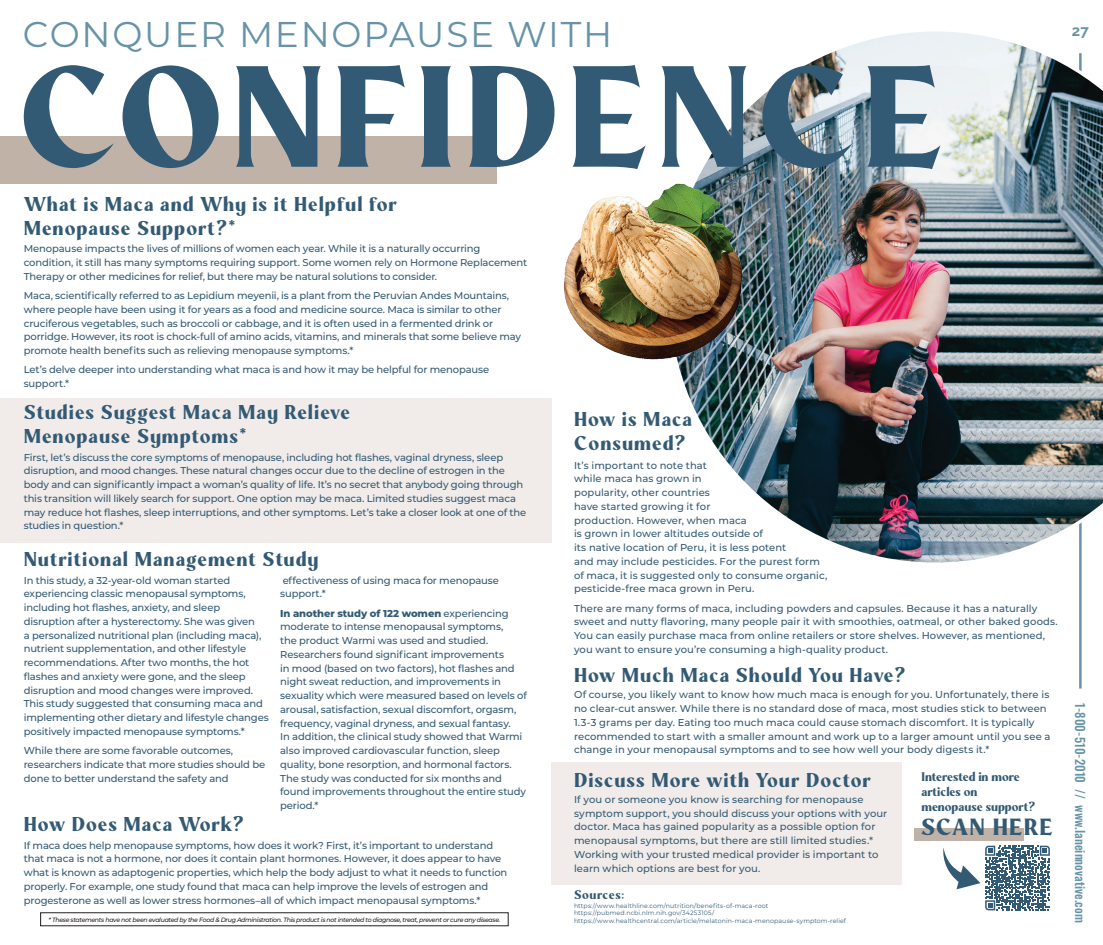
<style>
.page{position:relative;width:1103px;height:945px;background:#fff}
.page>*{position:absolute;margin:0;border:0;box-sizing:border-box;transform-origin:0 0}
.t1{font:900 143.62px "Mondia";letter-spacing:.05em;color:#335a74}
.t2{font:35.75px "Montserrat";letter-spacing:.05em;color:#6693a7}
.t3{font:900 23.38px "Mondia";letter-spacing:.05em;color:#335a74}
.t4{font:900 20px/24px "Mondia";letter-spacing:.05em;color:#335a74}
.t5{font:700 15px "Raleway";color:#6693a7}
.t6{font:900 12.5px/15px "Mondia";color:#335a74}
.t7{font:500 12.5px "Oswald";color:#6693a7}
.t8{font:900 12.5px "Mondia";letter-spacing:.045em;color:#335a74}
.t9{font:500 10px/13.8px "Montserrat";letter-spacing:-.01em;color:#335a74}
.t10{font:6.25px/7.5px "Montserrat";letter-spacing:.015em;color:#335a74}
.t11{font:italic 500 6.25px "Montserrat";letter-spacing:-.05em;color:#231f20}
.s1{font-weight:800}
</style>
<div class="page">
<hr style="left:1079px;top:53px;width:2px;height:636px;background:#6693a7">
<div style="left:551px;top:762px;width:350px;height:123px;background:#f1ece9"></div>
<div style="left:0;top:398px;width:551px;height:144px;background:#f1ece9"></div>
<div style="left:914px;top:829px;width:109px;height:12px;background:#c0b2a6"></div>
<svg style="left:943px;top:846px;width:106px;height:64px"></svg>
<img style="left:678px;top:31px;width:424px;height:535px">
<div style="left:0;top:136px;width:497px;height:48px;background:#c0b2a6"></div>
<img style="left:564px;top:181px;width:184px;height:184px">
<div style="left:40px;top:912px;width:468px;height:14px;border:1px solid #231f20"></div>
<h2 class="t2" style="left:23px;top:10px;width:591px">CONQUER MENOPAUSE WITH</h2>
<h1 class="t1" style="left:19px;top:28px;width:926px">CONFIDENCE</h1>
<h3 class="t4" style="left:24px;top:192px;width:375px">What is Maca and Why is it Helpful for<br>Menopause Support?*</h3>
<p class="t9" style="left:24px;top:242px;width:505px">Menopause impacts the lives of millions of women each year. While it is a naturally occurring condition, it still has many symptoms requiring support. Some women rely on Hormone Replacement<br>Therapy or other medicines for relief, but there may be natural solutions to consider.</p>
<p class="t9" style="left:24px;top:288px;width:499px">Maca, scientifically referred to as Lepidium meyenii, is a plant from the Peruvian Andes Mountains, where people have been using it for years as a food and medicine source. Maca is similar to other cruciferous vegetables, such as broccoli or cabbage, and it is often used in a fermented drink or porridge. However, its root is chock-full of amino acids, vitamins, and minerals that some believe may promote health benefits such as relieving menopause symptoms.*</p>
<p class="t9" style="left:24px;top:362px;width:467px">Let’s delve deeper into understanding what maca is and how it may be helpful for menopause support.*</p>
<h3 class="t4" style="left:24px;top:400px;width:327px">Studies Suggest Maca May Relieve<br>Menopause Symptoms*</h3>
<p class="t9" style="left:24px;top:450px;width:504px">First, let’s discuss the core symptoms of menopause, including hot flashes, vaginal dryness, sleep disruption, and mood changes. These natural changes occur due to the decline of estrogen in the body and can significantly impact a woman’s quality of life. It’s no secret that anybody going through this transition will likely search for support. One option may be maca. Limited studies suggest maca may reduce hot flashes, sleep interruptions, and other symptoms. Let’s take a closer look at one of the studies in question.*</p>
<h3 class="t4" style="left:24px;top:547px;width:296px">Nutritional Management Study</h3>
<p class="t9" style="left:24px;top:573px;width:246px">In this study, a 32-year-old woman started experiencing classic menopausal symptoms, including hot flashes, anxiety, and sleep disruption after a hysterectomy. She was given<br>a personalized nutritional plan (including maca), nutrient supplementation, and other lifestyle recommendations. After two months, the hot flashes and anxiety were gone, and the sleep disruption and mood changes were improved.<br>This study suggested that consuming maca and implementing other dietary and lifestyle changes positively impacted menopause symptoms.*</p>
<p class="t9" style="left:24px;top:743px;width:243px">While there are some favorable outcomes, researchers indicate that more studies should be done to better understand the safety and</p>
<p class="t9" style="left:280px;top:573px;width:220px">effectiveness of using maca for menopause support.*</p>
<p class="t9" style="left:280px;top:606px;width:248px"><span class="s1">In another study of 122 women</span> experiencing moderate to intense menopausal symptoms,<br>the product Warmi was used and studied.<br>Researchers found significant improvements<br>in mood (based on two factors), hot flashes and night sweat reduction, and improvements in sexuality which were measured based on levels of arousal, satisfaction, sexual discomfort, orgasm, frequency, vaginal dryness, and sexual fantasy.<br>In addition, the clinical study showed that Warmi also improved cardiovascular function, sleep quality, bone resorption, and hormonal factors.<br>The study was conducted for six months and found improvements throughout the entire study period.*</p>
<p class="t9" style="left:24px;top:838px;width:485px">If maca does help menopause symptoms, how does it work? First, it’s important to understand that maca is not a hormone, nor does it contain plant hormones. However, it does appear to have what is known as adaptogenic properties, which help the body adjust to what it needs to function properly. For example, one study found that maca can help improve the levels of estrogen and progesterone as well as lower stress hormones–all of which impact menopausal symptoms.*</p>
<h3 class="t4" style="left:24px;top:812px;width:222px">How Does Maca Work?</h3>
<p class="t11" style="left:48px;top:916px;width:453px">* These statements have not been evaluated by the Food &amp; Drug Administration. This product is not intended to diagnose, treat, prevent or cure any disease.</p>
<h3 class="t4" style="left:574px;top:407px;width:119px">How is Maca<br>Consumed?</h3>
<p class="t9" style="left:574px;top:458px;width:255px">It’s important to note that<br>while maca has grown in<br>popularity, other countries<br>have started growing it for<br>production. However, when maca<br>is grown in lower altitudes outside of<br>its native location of Peru, it is less potent<br>and may include pesticides. For the purest form of maca, it is suggested only to consume organic, pesticide-free maca grown in Peru.</p>
<p class="t9" style="left:574px;top:601px;width:485px">There are many forms of maca, including powders and capsules. Because it has a naturally sweet and nutty flavoring, many people pair it with smoothies, oatmeal, or other baked goods.<br>You can easily purchase maca from online retailers or store shelves. However, as mentioned, you want to ensure you’re consuming a high-quality product.</p>
<p class="t9" style="left:574px;top:688px;width:478px">Of course, you likely want to know how much maca is enough for you. Unfortunately, there is no clear-cut answer. While there is no standard dose of maca, most studies stick to between 1.3-3 grams per day. Eating too much maca could cause stomach discomfort. It is typically recommended to start with a smaller amount and work up to a larger amount until you see a change in your menopausal symptoms and to see how well your body digests it.*</p>
<h3 class="t4" style="left:574px;top:663px;width:333px">How Much Maca Should You Have?</h3>
<h3 class="t4" style="left:574px;top:768px;width:298px">Discuss More with Your Doctor</h3>
<p class="t6" style="left:921px;top:769px;width:115px">Interested in more articles on menopause support?</p>
<h3 class="t3" style="left:921px;top:813px;width:133px">SCAN HERE</h3>
<p class="t9" style="left:574px;top:792px;width:315px">If you or someone you know is searching for menopause symptom support, you should discuss your options with your doctor. Maca has gained popularity as a possible option for menopausal symptoms, but there are still limited studies.* Working with your trusted medical provider is important to learn which options are best for you.</p>
<p class="t8" style="left:574px;top:887px;width:52px">Sources:</p>
<p class="t10" style="left:574px;top:902px;width:273px">https://www.healthline.com/nutrition/benefits-of-maca-root https://pubmed.ncbi.nlm.nih.gov/34253105/ https://www.healthcentral.com/article/melatonin-maca-menopause-symptom-relief</p>
<h3 class="t5" style="left:1071px;top:22px;width:18px">27</h3>
<p class="t7" style="left:1086px;top:703px;width:221px;rotate:90deg">1-800-510-2010 // www.laneinnovative.com</p>
</div>
